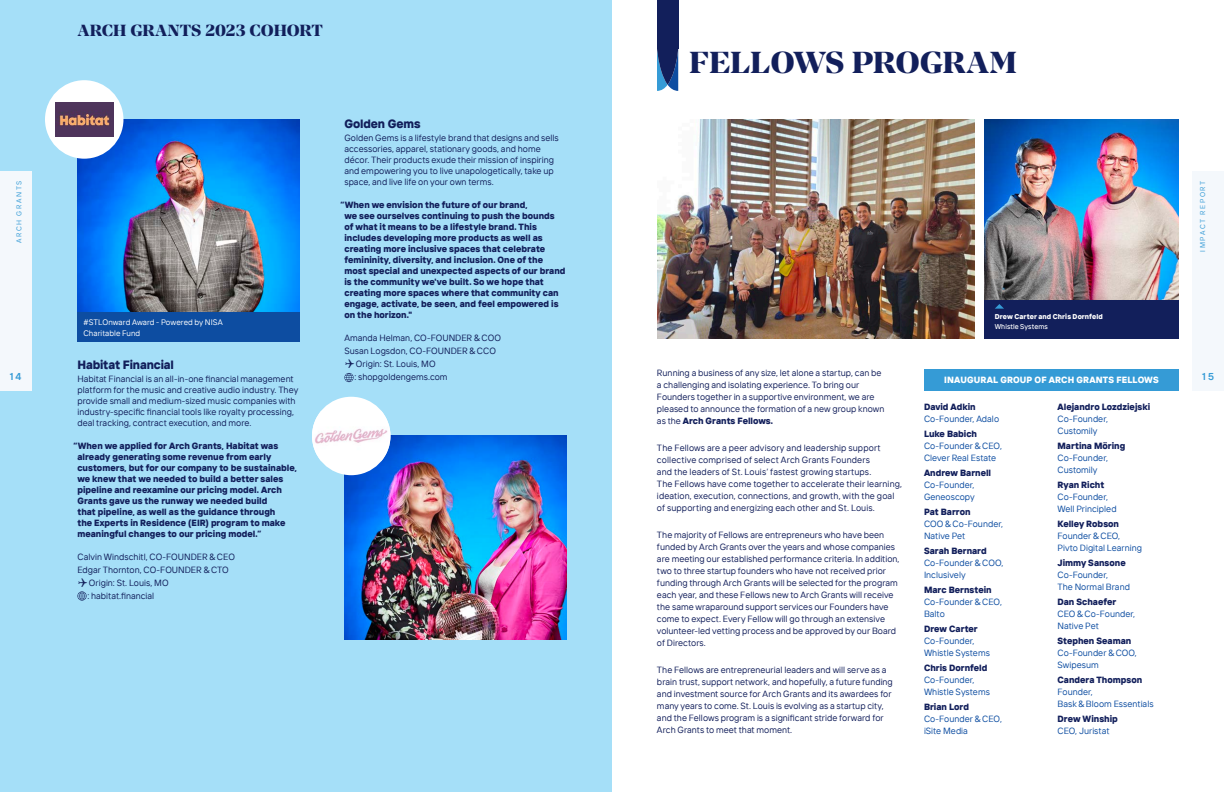
<style>
.page{position:relative;width:1224px;height:792px;background:#fff}
.page>*{position:absolute;margin:0;border:0;box-sizing:border-box;transform-origin:0 0}
.t1{font:800 30.3px "Manier";letter-spacing:-.005em;color:#121f5b}
.t2{font:800 16.1px "Manier";letter-spacing:-.005em;color:#121f5b}
.t3{font:800 12px "TT Interphases";letter-spacing:-.01em;color:#121f5b}
.t4{font:600 10px "TT Interphases";color:#359bd6}
.t5{font:9px/12px "TT Interphases";letter-spacing:.005em;color:#121f5b}
.t6{font:800 9px/11px "TT Interphases";color:#121f5b}
.t7{font:9px/12px "TT Interphases";color:#0d4da1}
.t8{font:800 9px "TT Interphases";letter-spacing:.015em;color:#fff}
.t9{font:8px/11px "TT Interphases";letter-spacing:.005em;color:#fff}
.t10{font:800 7px "TT Interphases";letter-spacing:.01em;color:#fff}
.t11{font:7px "TT Interphases";letter-spacing:.22em;color:#359bd6}
.t12{font:500 7px "TT Interphases";letter-spacing:.01em;color:#fff}
.s1{font-weight:800}
</style>
<div class="page">
<div style="left:0;top:0;width:612px;height:792px;background:#a5dff8"></div>
<img style="left:344px;top:436px;width:223px;height:204px">
<div style="left:312px;top:397px;width:78px;height:78px;background:#fff;border-radius:50%"></div>
<img style="left:312px;top:411px;width:78px;height:50px">
<img style="left:77px;top:119px;width:223px;height:194px">
<div style="left:45px;top:80px;width:78px;height:79px;background:#fff;border-radius:50%"></div>
<img style="left:55px;top:103px;width:58px;height:33px">
<div style="left:924px;top:369px;width:255px;height:22px;background:#359bd6"></div>
<img style="left:657px;top:119px;width:318px;height:220px">
<img style="left:985px;top:119px;width:194px;height:181px">
<div style="left:77px;top:313px;width:223px;height:29px;background:#0d4da1"></div>
<div style="left:985px;top:300px;width:194px;height:39px;background:#121f5b"></div>
<svg style="left:995px;top:304px;width:9px;height:5px"></svg>
<div style="left:657px;top:0;width:21px;height:48px;background:#121f5b"></div>
<svg style="left:657px;top:48px;width:21px;height:43px"></svg>
<div style="left:1192px;top:171px;width:32px;height:220px;background:#f4f8fc"></div>
<div style="left:0;top:171px;width:31px;height:220px;background:#f4f8fc"></div>
<svg style="left:344px;top:373px;width:10px;height:9px"></svg>
<svg style="left:77px;top:591px;width:10px;height:10px"></svg>
<p class="t11" style="left:15px;top:243px;width:64px;rotate:-90deg">ARCH GRANTS</p>
<p class="t4" style="left:10px;top:370px;width:13px">14</p>
<p class="t2" style="left:78px;top:21px;width:247px">ARCH GRANTS 2023 COHORT</p>
<p class="t9" style="left:83px;top:316px;width:141px">#STLOnward Award - Powered by NISA<br>Charitable Fund</p>
<p class="t3" style="left:77px;top:356px;width:98px">Habitat Financial</p>
<p class="t5" style="left:77px;top:373px;width:222px;line-height:11px">Habitat Financial is an all-in-one financial management platform for the music and creative audio industry. They provide small and medium-sized music companies with industry-specific financial tools like royalty processing, deal tracking, contract execution, and more.</p>
<p class="t6" style="left:77px;top:440px;width:221px;text-indent:-4px">“When we applied for Arch Grants, Habitat was already generating some revenue from early customers, but for our company to be sustainable, we knew that we needed to build a better sales pipeline and reexamine our pricing model. Arch Grants gave us the runway we needed build<br>that pipeline, as well as the guidance through<br>the Experts in Residence (EIR) program to make meaningful changes to our pricing model.”</p>
<p class="t5" style="left:77px;top:550px;width:159px">Calvin Windschitl, CO-FOUNDER &amp; CEO</p>
<p class="t5" style="left:77px;top:563px;width:153px">Edgar Thornton, CO-FOUNDER &amp; CTO</p>
<p class="t5" style="left:89px;top:576px;width:81px">Origin: St. Louis, MO</p>
<p class="t5" style="left:87px;top:589px;width:68px">: habitat.financial</p>
<p class="t3" style="left:344px;top:116px;width:78px">Golden Gems</p>
<p class="t5" style="left:344px;top:132px;width:216px;line-height:11px">Golden Gems is a lifestyle brand that designs and sells accessories, apparel, stationary goods, and home décor. Their products exude their mission of inspiring and empowering you to live unapologetically, take up space, and live life on your own terms.</p>
<p class="t6" style="left:344px;top:199px;width:223px;text-indent:-4px">“When we envision the future of our brand,<br>we see ourselves continuing to push the bounds of what it means to be a lifestyle brand. This includes developing more products as well as creating more inclusive spaces that celebrate femininity, diversity, and inclusion. One of the most special and unexpected aspects of our brand is the community we've built. So we hope that creating more spaces where that community can engage, activate, be seen, and feel empowered is on the horizon."</p>
<p class="t5" style="left:344px;top:332px;width:158px">Amanda Helman, CO-FOUNDER &amp; COO</p>
<p class="t5" style="left:344px;top:345px;width:153px">Susan Logsdon, CO-FOUNDER &amp; CCO</p>
<p class="t5" style="left:356px;top:358px;width:81px">Origin: St. Louis, MO</p>
<p class="t5" style="left:354px;top:371px;width:95px">: shopgoldengems.com</p>
<p class="t1" style="left:689px;top:44px;width:329px">FELLOWS PROGRAM</p>
<p class="t5" style="left:657px;top:367px;width:229px">Running a business of any size, let alone a startup, can be a challenging and isolating experience. To bring our Founders together in a supportive environment, we are pleased to announce the formation of a new group known as the <span class="s1">Arch Grants Fellows.</span></p>
<p class="t5" style="left:657px;top:442px;width:247px">The Fellows are a peer advisory and leadership support collective comprised of select Arch Grants Founders<br>and the leaders of St. Louis’ fastest growing startups.<br>The Fellows have come together to accelerate their learning, ideation, execution, connections, and growth, with the goal of supporting and energizing each other and St. Louis.</p>
<p class="t5" style="left:657px;top:529px;width:244px">The majority of Fellows are entrepreneurs who have been funded by Arch Grants over the years and whose companies are meeting our established performance criteria. In addition, two to three startup founders who have not received prior funding through Arch Grants will be selected for the program each year, and these Fellows new to Arch Grants will receive the same wraparound support services our Founders have come to expect. Every Fellow will go through an extensive volunteer-led vetting process and be approved by our Board of Directors.</p>
<p class="t5" style="left:657px;top:664px;width:237px">The Fellows are entrepreneurial leaders and will serve as a brain trust, support network, and hopefully, a future funding and investment source for Arch Grants and its awardees for many years to come. St. Louis is evolving as a startup city, and the Fellows program is a significant stride forward for Arch Grants to meet that moment.</p>
<p class="t10" style="left:995px;top:312px;width:110px">Drew Carter and Chris Dornfeld</p>
<p class="t12" style="left:995px;top:322px;width:55px">Whistle Systems</p>
<p class="t8" style="left:944px;top:374px;width:216px">INAUGURAL GROUP OF ARCH GRANTS FELLOWS</p>
<p class="t6" style="left:924px;top:401px;width:53px">David Adkin</p>
<p class="t7" style="left:924px;top:413px;width:77px">Co-Founder, Adalo</p>
<p class="t6" style="left:924px;top:428px;width:55px">Luke Babich</p>
<p class="t7" style="left:924px;top:440px;width:80px">Co-Founder &amp; CEO,<br>Clever Real Estate</p>
<p class="t6" style="left:924px;top:467px;width:69px">Andrew Barnell</p>
<p class="t7" style="left:924px;top:479px;width:52px">Co-Founder,<br>Geneoscopy</p>
<p class="t6" style="left:924px;top:506px;width:48px">Pat Barron</p>
<p class="t7" style="left:924px;top:518px;width:81px">COO &amp; Co-Founder,<br>Native Pet</p>
<p class="t6" style="left:924px;top:545px;width:64px">Sarah Bernard</p>
<p class="t7" style="left:924px;top:557px;width:81px">Co-Founder &amp; COO,<br>Inclusively</p>
<p class="t6" style="left:924px;top:584px;width:69px">Marc Bernstein</p>
<p class="t7" style="left:924px;top:596px;width:80px">Co-Founder &amp; CEO,<br>Balto</p>
<p class="t6" style="left:924px;top:623px;width:55px">Drew Carter</p>
<p class="t7" style="left:924px;top:635px;width:67px">Co-Founder,<br>Whistle Systems</p>
<p class="t6" style="left:924px;top:662px;width:65px">Chris Dornfeld</p>
<p class="t7" style="left:924px;top:674px;width:67px">Co-Founder,<br>Whistle Systems</p>
<p class="t6" style="left:924px;top:701px;width:47px">Brian Lord</p>
<p class="t7" style="left:924px;top:713px;width:80px">Co-Founder &amp; CEO, iSite Media</p>
<p class="t6" style="left:1057px;top:401px;width:94px">Alejandro Lozdziejski</p>
<p class="t7" style="left:1057px;top:413px;width:52px">Co-Founder,<br>Customily</p>
<p class="t6" style="left:1057px;top:440px;width:69px">Martina Möring</p>
<p class="t7" style="left:1057px;top:452px;width:52px">Co-Founder,<br>Customily</p>
<p class="t6" style="left:1057px;top:479px;width:48px">Ryan Richt</p>
<p class="t7" style="left:1057px;top:491px;width:61px">Co-Founder,<br>Well Principled</p>
<p class="t6" style="left:1057px;top:518px;width:63px">Kelley Robson</p>
<p class="t7" style="left:1057px;top:530px;width:86px">Founder &amp; CEO,<br>Pivto Digital Learning</p>
<p class="t6" style="left:1057px;top:557px;width:70px">Jimmy Sansone</p>
<p class="t7" style="left:1057px;top:569px;width:74px">Co-Founder,<br>The Normal Brand</p>
<p class="t6" style="left:1057px;top:596px;width:60px">Dan Schaefer</p>
<p class="t7" style="left:1057px;top:608px;width:79px">CEO &amp; Co-Founder,<br>Native Pet</p>
<p class="t6" style="left:1057px;top:635px;width:75px">Stephen Seaman</p>
<p class="t7" style="left:1057px;top:647px;width:81px">Co-Founder &amp; COO,<br>Swipesum</p>
<p class="t6" style="left:1057px;top:674px;width:86px">Candera Thompson</p>
<p class="t7" style="left:1057px;top:686px;width:98px">Founder,<br>Bask &amp; Bloom Essentials</p>
<p class="t6" style="left:1057px;top:713px;width:62px">Drew Winship</p>
<p class="t7" style="left:1057px;top:725px;width:54px">CEO, Juristat</p>
<p class="t11" style="left:1198px;top:252px;width:73px;rotate:-90deg">IMPACT REPORT</p>
<p class="t4" style="left:1202px;top:370px;width:13px">15</p>
</div>
